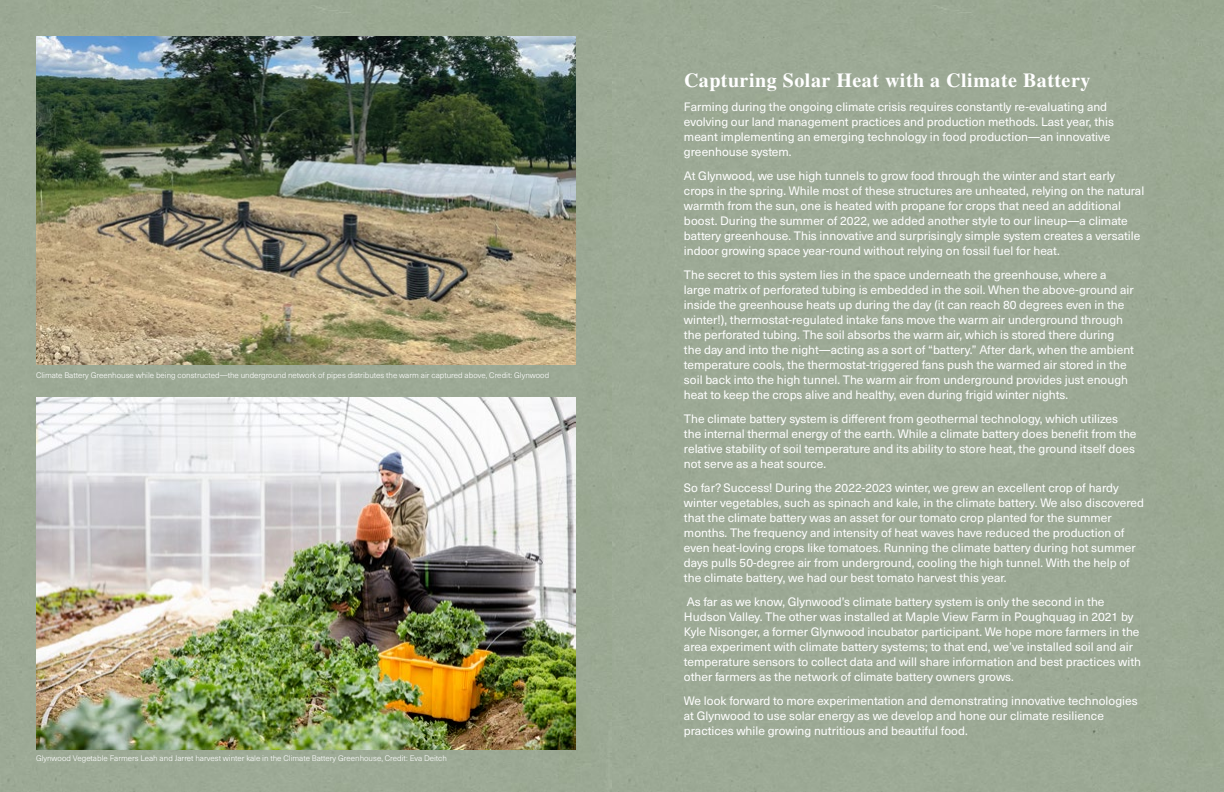
<style>
.page{position:relative;width:1224px;height:792px;background:#9ca995}
.page>*{position:absolute;margin:0;border:0;box-sizing:border-box;transform-origin:0 0}
.t1{font:700 20px "STIX General";letter-spacing:.025em;color:#fff}
.t2{font:12px/15px "Neue Haas Unica W1 G";color:#fff}
.t3{font:300 8px "Neue Haas Unica W1 G";color:#fff}
</style>
<div class="page">
<img style="left:36px;top:36px;width:540px;height:328px">
<img style="left:36px;top:398px;width:540px;height:352px">
<p class="t3" style="left:36px;top:369px;width:515px">Climate Battery Greenhouse while being constructed—the underground network of pipes distributes the warm air captured above, Credit: Glynwood</p>
<p class="t3" style="left:36px;top:753px;width:412px">Glynwood Vegetable Farmers Leah and Jarret harvest winter kale in the Climate Battery Greenhouse, Credit: Eva Deitch</p>
<h1 class="t1" style="left:684px;top:66px;width:408px">Capturing Solar Heat with a Climate Battery</h1>
<p class="t2" style="left:684px;top:99px;width:431px">Farming during the ongoing climate crisis requires constantly re-evaluating and evolving our land management practices and production methods. Last year, this meant implementing an emerging technology in food production—an innovative greenhouse system.</p>
<p class="t2" style="left:684px;top:168px;width:462px">At Glynwood, we use high tunnels to grow food through the winter and start early crops in the spring. While most of these structures are unheated, relying on the natural warmth from the sun, one is heated with propane for crops that need an additional boost. During the summer of 2022, we added another style to our lineup—a climate battery greenhouse. This innovative and surprisingly simple system creates a versatile indoor growing space year-round without relying on fossil fuel for heat.</p>
<p class="t2" style="left:684px;top:267px;width:451px">The secret to this system lies in the space underneath the greenhouse, where a large matrix of perforated tubing is embedded in the soil. When the above-ground air inside the greenhouse heats up during the day (it can reach 80 degrees even in the winter!), thermostat-regulated intake fans move the warm air underground through the perforated tubing. The soil absorbs the warm air, which is stored there during the day and into the night—acting as a sort of “battery.” After dark, when the ambient temperature cools, the thermostat-triggered fans push the warmed air stored in the soil back into the high tunnel. The warm air from underground provides just enough heat to keep the crops alive and healthy, even during frigid winter nights.</p>
<p class="t2" style="left:684px;top:411px;width:454px">The climate battery system is different from geothermal technology, which utilizes the internal thermal energy of the earth. While a climate battery does benefit from the relative stability of soil temperature and its ability to store heat, the ground itself does not serve as a heat source.</p>
<p class="t2" style="left:684px;top:480px;width:462px">So far? Success! During the 2022-2023 winter, we grew an excellent crop of hardy winter vegetables, such as spinach and kale, in the climate battery. We also discovered that the climate battery was an asset for our tomato crop planted for the summer months. The frequency and intensity of heat waves have reduced the production of even heat-loving crops like tomatoes. Running the climate battery during hot summer days pulls 50-degree air from underground, cooling the high tunnel. With the help of the climate battery, we had our best tomato harvest this year.</p>
<p class="t2" style="left:684px;top:594px;width:459px">As far as we know, Glynwood’s climate battery system is only the second in the Hudson Valley. The other was installed at Maple View Farm in Poughquag in 2021 by Kyle Nisonger, a former Glynwood incubator participant. We hope more farmers in the area experiment with climate battery systems; to that end, we’ve installed soil and air temperature sensors to collect data and will share information and best practices with other farmers as the network of climate battery owners grows.</p>
<p class="t2" style="left:684px;top:693px;width:455px">We look forward to more experimentation and demonstrating innovative technologies at Glynwood to use solar energy as we develop and hone our climate resilience practices while growing nutritious and beautiful food.</p>
</div>
